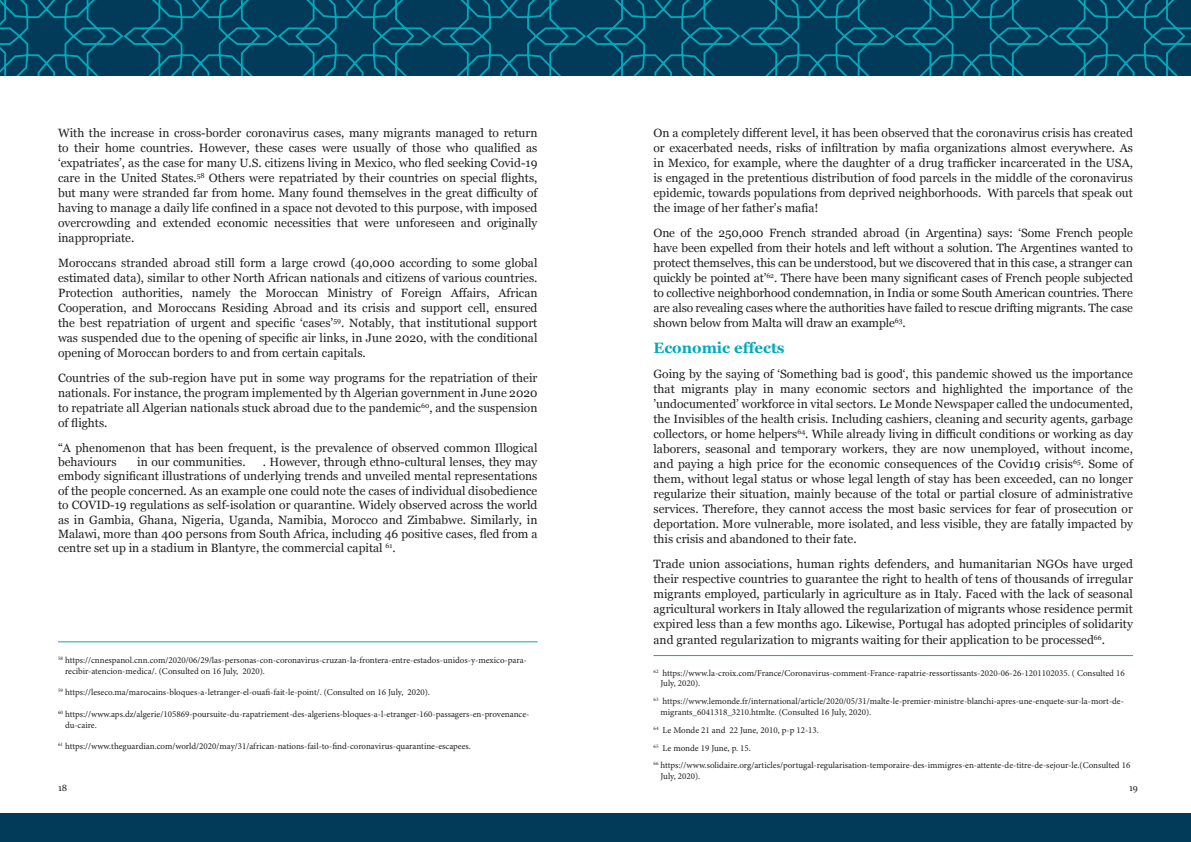
<style>
.page{position:relative;width:1191px;height:842px;background:#fff}
.page>*{position:absolute;margin:0;border:0;box-sizing:border-box;transform-origin:0 0}
.t1{font:700 15px "Georgia";color:#00aabc}
.t2{font:12px/15px "Georgia";color:#231f20;text-align:justify}
.t3{font:9px/10.8px "Minion Pro";color:#231f20}
.t4{font:9px "Georgia";color:#231f20}
</style>
<div class="page">
<div style="left:0;top:813px;width:1191px;height:29px;background:#023b5a"></div>
<svg style="left:0;top:0;width:1191px;height:76px;background:#014a67"></svg>
<hr style="left:58px;top:641px;width:479px;height:1px;background:#00aabc">
<hr style="left:653px;top:655px;width:480px;height:1px;background:#00aabc">
<p class="t2" style="left:58px;top:125px;width:481px">With the increase in cross-border coronavirus cases, many migrants managed to return to their home countries. However, these cases were usually of those who qualified as ‘expatriates’, as the case for many U.S. citizens living in Mexico, who fled seeking Covid-19 care in the United States.<sup>58</sup> Others were repatriated by their countries on special flights, but many were stranded far from home. Many found themselves in the great difficulty of having to manage a daily life confined in a space not devoted to this purpose, with imposed overcrowding and extended economic necessities that were unforeseen and originally inappropriate.</p>
<p class="t2" style="left:58px;top:255px;width:481px">Moroccans stranded abroad still form a large crowd (40,000 according to some global estimated data), similar to other North African nationals and citizens of various countries.<br>Protection authorities, namely the Moroccan Ministry of Foreign Affairs, African Cooperation, and Moroccans Residing Abroad and its crisis and support cell, ensured the best repatriation of urgent and specific ‘cases’<sup>59</sup>. Notably, that institutional support was suspended due to the opening of specific air links, in June 2020, with the conditional opening of Moroccan borders to and from certain capitals.</p>
<p class="t2" style="left:58px;top:370px;width:481px">Countries of the sub-region have put in some way programs for the repatriation of their nationals. For instance, the program implemented by th Algerian government in June 2020 to repatriate all Algerian nationals stuck abroad due to the pandemic<sup>60</sup>, and the suspension of flights.</p>
<p class="t2" style="left:58px;top:440px;width:481px;line-height:14.4px">“A phenomenon that has been frequent, is the prevalence of observed common Illogical behaviours</p>
<p class="t2" style="left:58px;top:454px;width:481px;line-height:14.4px;text-indent:205px">. However, through ethno-cultural lenses, they may embody significant illustrations of underlying trends and unveiled mental representations of the people concerned. As an example one could note the cases of individual disobedience to COVID-19 regulations as self-isolation or quarantine. Widely observed across the world as in Gambia, Ghana, Nigeria, Uganda, Namibia, Morocco and Zimbabwe. Similarly, in Malawi, more than 400 persons from South Africa, including 46 positive cases, fled from a centre set up in a stadium in Blantyre, the commercial capital <sup>61</sup>.</p>
<p class="t2" style="left:137px;top:454px;width:110px">in our communities.</p>
<p class="t3" style="left:65px;top:655px;width:463px;text-indent:-7px"><sup>58</sup> https://cnnespanol.cnn.com/2020/06/29/las-personas-con-coronavirus-cruzan-la-frontera-entre-estados-unidos-y-mexico-para&shy;recibir-atencion-medica/. (Consulted on 16 July, 2020).</p>
<p class="t3" style="left:58px;top:687px;width:373px"><sup>59</sup> https://leseco.ma/marocains-bloques-a-letranger-el-ouafi-fait-le-point/. (Consulted on 16 July, 2020).</p>
<p class="t3" style="left:65px;top:709px;width:466px;text-indent:-7px"><sup>60</sup> https://www.aps.dz/algerie/105869-poursuite-du-rapatriement-des-algeriens-bloques-a-l-etranger-160-passagers-en-provenance&shy;du-caire.</p>
<p class="t3" style="left:58px;top:741px;width:414px"><sup>61</sup> https://www.theguardian.com/world/2020/may/31/african-nations-fail-to-find-coronavirus-quarantine-escapees.</p>
<p class="t2" style="left:653px;top:125px;width:481px">On a completely different level, it has been observed that the coronavirus crisis has created or exacerbated needs, risks of infiltration by mafia organizations almost everywhere. As in Mexico, for example, where the daughter of a drug trafficker incarcerated in the USA, is engaged in the pretentious distribution of food parcels in the middle of the coronavirus epidemic, towards populations from deprived neighborhoods. With parcels that speak out the image of her father’s mafia!</p>
<p class="t2" style="left:653px;top:225px;width:481px">One of the 250,000 French stranded abroad (in Argentina) says: ‘Some French people have been expelled from their hotels and left without a solution. The Argentines wanted to protect themselves, this can be understood, but we discovered that in this case, a stranger can quickly be pointed at’<sup>62</sup>. There have been many significant cases of French people subjected to collective neighborhood condemnation, in India or some South American countries. There are also revealing cases where the authorities have failed to rescue drifting migrants. The case shown below from Malta will draw an example<sup>63</sup>.</p>
<p class="t1" style="left:653px;top:337px;width:133px">Economic effects</p>
<p class="t2" style="left:653px;top:366px;width:481px">Going by the saying of ‘Something bad is good‘, this pandemic showed us the importance that migrants play in many economic sectors and highlighted the importance of the ’undocumented’ workforce in vital sectors. Le Monde Newspaper called the undocumented, the Invisibles of the health crisis. Including cashiers, cleaning and security agents, garbage collectors, or home helpers<sup>64</sup>. While already living in difficult conditions or working as day laborers, seasonal and temporary workers, they are now unemployed, without income, and paying a high price for the economic consequences of the Covid19 crisis<sup>65</sup>. Some of them, without legal status or whose legal length of stay has been exceeded, can no longer regularize their situation, mainly because of the total or partial closure of administrative services. Therefore, they cannot access the most basic services for fear of prosecution or deportation. More vulnerable, more isolated, and less visible, they are fatally impacted by this crisis and abandoned to their fate.</p>
<p class="t2" style="left:653px;top:556px;width:481px">Trade union associations, human rights defenders, and humanitarian NGOs have urged their respective countries to guarantee the right to health of tens of thousands of irregular migrants employed, particularly in agriculture as in Italy. Faced with the lack of seasonal agricultural workers in Italy allowed the regularization of migrants whose residence permit expired less than a few months ago. Likewise, Portugal has adopted principles of solidarity and granted regularization to migrants waiting for their application to be processed<sup>66</sup>.</p>
<p class="t3" style="left:660px;top:667px;width:466px;text-indent:-7px"><sup>62</sup> https://www.la-croix.com/France/Coronavirus-comment-France-rapatrie-ressortissants-2020-06-26-1201102035. ( Consulted 16<br>July, 2020).</p>
<p class="t3" style="left:660px;top:696px;width:465px;text-indent:-7px"><sup>63</sup> https://www.lemonde.fr/international/article/2020/05/31/malte-le-premier-ministre-blanchi-apres-une-enquete-sur-la-mort-de&shy;migrants_6041318_3210.htmlte. (Consulted 16 July, 2020).</p>
<p class="t3" style="left:653px;top:721px;width:478px;line-height:17.8px"><sup>64</sup> Le Monde 21 and 22 June, 2010, p-p 12-13.<br><sup>65</sup> Le monde 19 June, p. 15.<br><sup>66</sup> https://www.solidaire.org/articles/portugal-regularisation-temporaire-des-immigres-en-attente-de-titre-de-sejour-le.(Consulted 16</p>
<p class="t3" style="left:660px;top:771px;width:41px">July, 2020).</p>
<p class="t4" style="left:58px;top:781px;width:11px">18</p>
<p class="t4" style="left:1129px;top:781px;width:10px">19</p>
</div>
